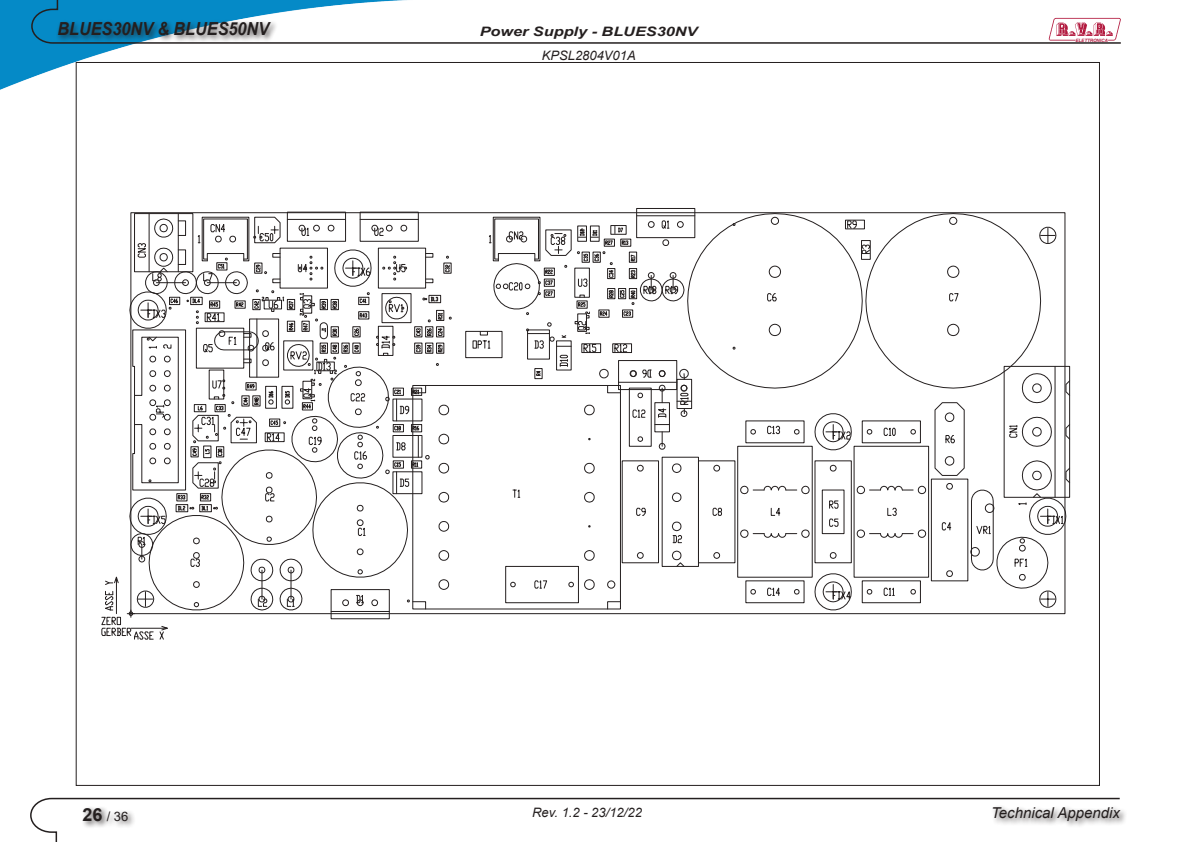
<style>
.page{position:relative;width:1191px;height:842px;background:#fff}
.page>*{position:absolute;margin:0;border:0;box-sizing:border-box;transform-origin:0 0}
.t1{font:italic 700 18px "Arial";color:#241f1f;scale:.9 1}
.t2{font:italic 15px "Arial";color:#241f1f}
.t3{font:italic 13px "Arial";color:#241f1f}
.t4{font:italic 700 13px "Arial";color:#241f1f;scale:1.25 1}
.t5{font:13px "Arial";color:#241f1f}
.t6{font:italic 700 4.5px "Helvetica";color:#b21a3f}
.s1{font-weight:700;font-size:18px}
</style>
<div class="page">
<img style="left:0;top:0;width:134px;height:192px">
<svg style="left:30px;top:0;width:1091px;height:44px"></svg>
<svg style="left:30px;top:797px;width:1090px;height:45px"></svg>
<div style="left:81px;top:805px;width:55px;height:24px;background:#241f1f;opacity:.75"></div>
<div style="left:990px;top:805px;width:137px;height:24px;background:#241f1f;opacity:.75"></div>
<div style="left:472px;top:340px;width:5px;height:9px;border:1px solid #241f1f"></div>
<div style="left:287px;top:212px;width:59px;height:30px;border:1px solid #241f1f"></div>
<div style="left:360px;top:212px;width:59px;height:30px;border:1px solid #241f1f"></div>
<div style="left:636px;top:208px;width:59px;height:30px;border:1px solid #241f1f"></div>
<div style="left:465px;top:331px;width:37px;height:27px;border:1px solid #241f1f"></div>
<hr style="left:178px;top:214px;width:1px;height:58px;background:#241f1f">
<hr style="left:149px;top:214px;width:1px;height:58px;background:#241f1f">
<div style="left:134px;top:213px;width:59px;height:59px;border:1px solid #241f1f"></div>
<svg style="left:101px;top:216px;width:351px;height:424px"></svg>
<div style="left:207px;top:253px;width:37px;height:8px;border:1px solid #241f1f"></div>
<svg style="left:477px;top:213px;width:593px;height:398px"></svg>
<hr style="left:618px;top:382px;width:58px;height:1px;background:#241f1f">
<div style="left:618px;top:360px;width:59px;height:30px;border:1px solid #241f1f"></div>
<h1 class="t1" style="left:57px;top:17px;width:237px">BLUES30NV &amp; BLUES50NV</h1>
<p class="t4" style="left:480px;top:23px;width:176px">Power Supply - BLUES30NV</p>
<p class="t3" style="left:542px;top:47px;width:95px">KPSL2804V01A</p>
<p class="t6" style="left:1075px;top:37px;width:34px">ELETTRONICA</p>
<p class="t5" style="left:83px;top:807px;width:47px"><span class="s1">26</span> / 36</p>
<p class="t3" style="left:532px;top:804px;width:111px">Rev. 1.2 - 23/12/22</p>
<p class="t2" style="left:991px;top:803px;width:130px">Technical Appendix</p>
</div>
